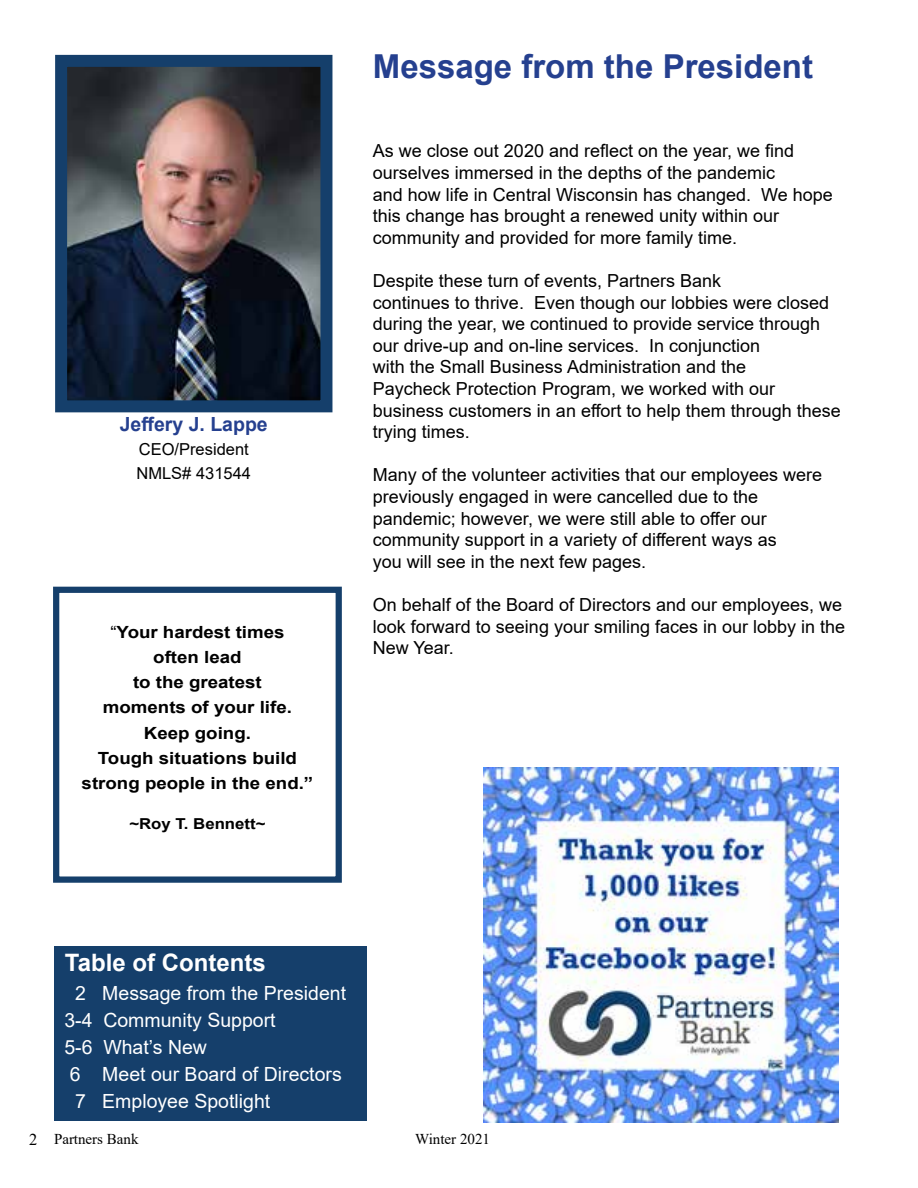
<style>
.page{position:relative;width:918px;height:1188px;background:#fff}
.page>*{position:absolute;margin:0;border:0;box-sizing:border-box;transform-origin:0 0}
.t1{font:700 33px "Arial";color:#25408f}
.t2{font:700 24px "Arial";color:#fff}
.t3{font:19.5px "Arial";color:#fff}
.t4{font:700 19.5px "Arial";color:#25408f}
.t5{font:18px/21.6px "Arial";color:#000}
.t6{font:700 16.8px/25.2px "Arial";color:#000;text-align:center;scale:1.11 1}
.t7{font:16.5px/24px "Arial";color:#000}
.t8{font:15px "Times New Roman";color:#000}
.t9{font:700 15px "Arial";color:#000;scale:1.11 1}
.s1{font-weight:400}
.s2{font-size:16.5px}
</style>
<div class="page">
<img style="left:68px;top:68px;width:251px;height:331px">
<div style="left:55px;top:55px;width:277px;height:357px;border:12px solid #153f6b"></div>
<div style="left:55px;top:946px;width:312px;height:175px;background:#153f6b"></div>
<div style="left:53px;top:587px;width:289px;height:296px;border:6px solid #153f6b"></div>
<img style="left:483px;top:767px;width:355px;height:355px">
<p class="t4" style="left:120px;top:411px;width:150px">Jeffery J. Lappe</p>
<p class="t7" style="left:136px;top:437px;width:116px">CEO/President<br>NMLS# 431544</p>
<p class="t6" style="left:82px;top:620px;width:210px"><span class="s1">“</span>Your hardest times<br>often lead<br>to the greatest<br>moments of your life.<br>Keep going.<br>Tough situations build strong people in the end.”</p>
<p class="t9" style="left:129px;top:813px;width:124px">~Roy T. Bennett~</p>
<h1 class="t1" style="left:373px;top:43px;width:442px">Message from the President</h1>
<p class="t5" style="left:373px;top:140px;width:461px">As we close out 2020 and reflect on the year, we find ourselves immersed in the depths of the pandemic<br>and how life in Central Wisconsin has changed. We hope this change has brought a renewed unity within our community and provided for more family time.</p>
<p class="t5" style="left:373px;top:270px;width:469px">Despite these turn of events, Partners Bank<br>continues to thrive. Even though our lobbies were closed during the year, we continued to provide service through our drive-up and on-line services. In conjunction<br>with the Small Business Administration and the<br>Paycheck Protection Program, we worked with our business customers in an effort to help them through these trying times.</p>
<p class="t5" style="left:373px;top:464px;width:451px">Many of the volunteer activities that our employees were previously engaged in were cancelled due to the pandemic; however, we were still able to offer our community support in a variety of different ways as<br>you will see in the next few pages.</p>
<p class="t5" style="left:373px;top:594px;width:474px">On behalf of the Board of Directors and our employees, we look forward to seeing your smiling faces in our lobby in the<br>New Year.</p>
<h2 class="t2" style="left:65px;top:946px;width:202px">Table of Contents</h2>
<p class="t3" style="left:75px;top:979px;width:272px">2 Message from the President</p>
<p class="t3" style="left:64px;top:1006px;width:213px">3-4 Community Support</p>
<p class="t3" style="left:64px;top:1033px;width:144px">5-6 What’s New</p>
<p class="t3" style="left:70px;top:1060px;width:274px">6 Meet our Board of Directors</p>
<p class="t3" style="left:75px;top:1087px;width:197px">7 Employee Spotlight</p>
<p class="t8" style="left:29px;top:1129px;width:111px"><span class="s2">2</span> Partners Bank</p>
<p class="t8" style="left:415px;top:1129px;width:76px">Winter 2021</p>
</div>
